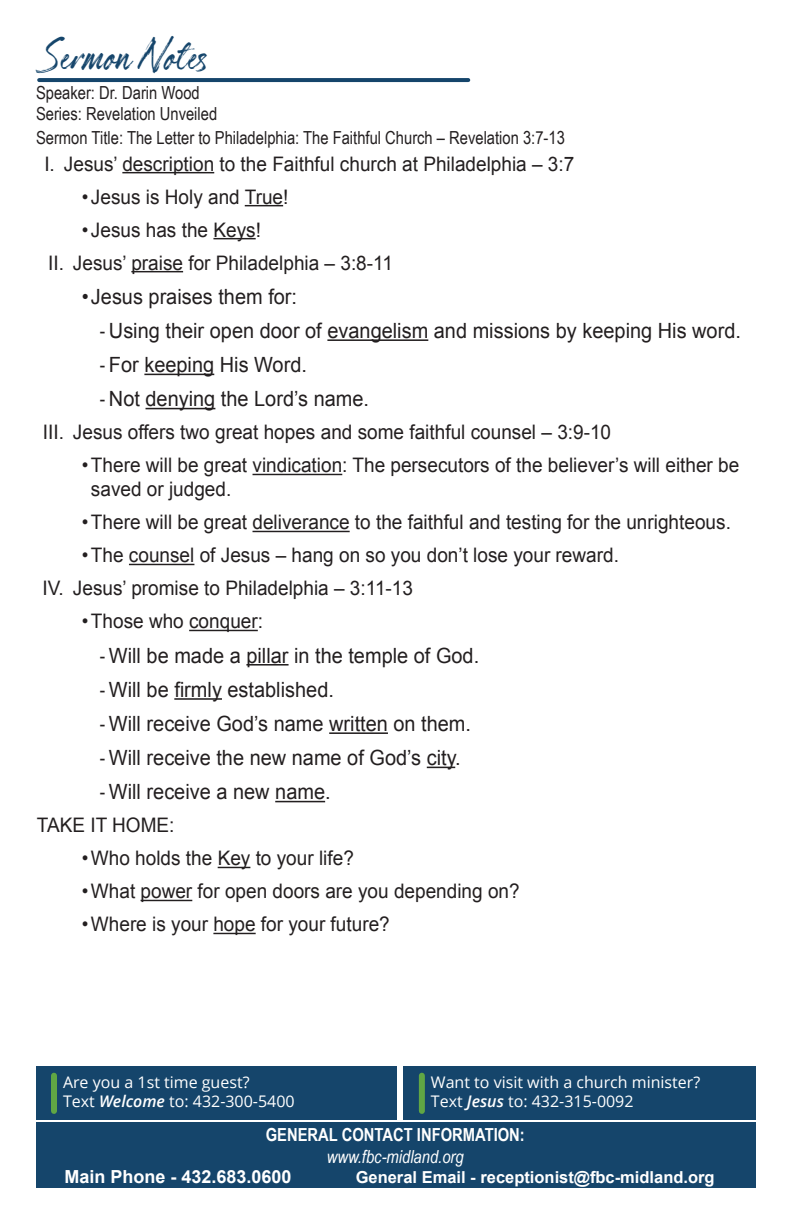
<style>
.page{position:relative;width:792px;height:1224px;background:#fff}
.page>*{position:absolute;margin:0;border:0;box-sizing:border-box;transform-origin:0 0}
.Setion_hdr{font:24px "Hillstone";color:#15456b}
.t1{font:21px "Arial";color:#231f20;scale:.95 1}
.Sermon_Notest_List_0{font:20px/24px "Arial";color:#231f20;scale:.95 1}
.Sermon_notes_header{font:18px "Arial Narrow";color:#231f20}
.t2{font:700 18px "Arial Narrow";color:#fff}
.t3{font:700 18px "Arial";color:#fff}
.t4{font:italic 18px "Arial Narrow";color:#fff}
.t5{font:700 16.4px "Arial";color:#fff}
.Text_Welcome{font:16px "Open Sans";color:#fff}
.s1{font-family:"Arial Narrow"}
.s2{font-weight:600;font-style:italic}
</style>
<div class="page">
<div style="left:36px;top:1122px;width:720px;height:66px;background:#15456b"></div>
<svg style="left:39px;top:78px;width:429px;height:4px;background:#18476d"></svg>
<hr style="left:122px;top:172px;width:92px;height:1px;background:#231f20">
<hr style="left:245px;top:205px;width:38px;height:1px;background:#231f20">
<hr style="left:213px;top:238px;width:43px;height:1px;background:#231f20">
<hr style="left:131px;top:271px;width:52px;height:1px;background:#231f20">
<hr style="left:327px;top:339px;width:101px;height:2px;background:#231f20">
<hr style="left:144px;top:374px;width:70px;height:1px;background:#231f20">
<hr style="left:146px;top:408px;width:69px;height:1px;background:#231f20">
<hr style="left:253px;top:474px;width:89px;height:1px;background:#231f20">
<hr style="left:253px;top:531px;width:97px;height:1px;background:#231f20">
<hr style="left:129px;top:564px;width:65px;height:1px;background:#231f20">
<hr style="left:189px;top:630px;width:69px;height:1px;background:#231f20">
<hr style="left:246px;top:664px;width:43px;height:2px;background:#231f20">
<hr style="left:174px;top:698px;width:48px;height:2px;background:#231f20">
<hr style="left:329px;top:732px;width:59px;height:2px;background:#231f20">
<svg style="left:427px;top:767px;width:28px;height:1px"></svg>
<hr style="left:275px;top:801px;width:50px;height:1px;background:#231f20">
<hr style="left:218px;top:867px;width:32px;height:1px;background:#231f20">
<hr style="left:141px;top:900px;width:51px;height:1px;background:#231f20">
<hr style="left:213px;top:933px;width:43px;height:1px;background:#231f20">
<div style="left:36px;top:1067px;width:361px;height:53px;background:#15456b"></div>
<div style="left:51px;top:1076px;width:6px;height:35px;background:#60a644"></div>
<div style="left:404px;top:1067px;width:352px;height:53px;background:#15456b"></div>
<div style="left:419px;top:1076px;width:6px;height:35px;background:#60a644"></div>
<p class="Setion_hdr" style="left:39px;top:48px;width:172px">Sermon Notes</p>
<p class="Sermon_notes_header" style="left:36px;top:79px;width:165px">Speaker: Dr. Darin Wood</p>
<p class="Sermon_notes_header" style="left:36px;top:101px;width:183px">Series: Revelation Unveiled</p>
<p class="Sermon_notes_header" style="left:36px;top:125px;width:530px">Sermon Title: The Letter to Philadelphia: The Faithful Church – Revelation 3:7-13</p>
<p class="Sermon_Notest_List_0" style="left:44px;top:152px;width:559px">I. Jesus’ description to the Faithful church at Philadelphia – 3:7</p>
<p class="Sermon_Notest_List_0" style="left:82px;top:185px;width:219px">•Jesus is Holy and True!</p>
<p class="Sermon_Notest_List_0" style="left:82px;top:218px;width:190px">•Jesus has the Keys!</p>
<p class="Sermon_Notest_List_0" style="left:48px;top:251px;width:365px">II. Jesus’ praise for Philadelphia – 3:8-11</p>
<p class="t1" style="left:82px;top:283px;width:228px">•Jesus praises them for:</p>
<p class="t1" style="left:100px;top:317px;width:676px"><span class="s1">-</span> Using their open door of evangelism and missions by keeping His word.</p>
<p class="t1" style="left:100px;top:351px;width:219px"><span class="s1">-</span> For keeping His Word.</p>
<p class="t1" style="left:100px;top:385px;width:285px"><span class="s1">-</span> Not denying the Lord’s name.</p>
<p class="Sermon_Notest_List_0" style="left:43px;top:421px;width:600px">III. Jesus offers two great hopes and some faithful counsel – 3:9-10</p>
<p class="Sermon_Notest_List_0" style="left:91px;top:454px;width:684px;text-indent:-9px">•There will be great vindication: The persecutors of the believer’s will either be saved or judged.</p>
<p class="Sermon_Notest_List_0" style="left:82px;top:511px;width:685px">•There will be great deliverance to the faithful and testing for the unrighteous.</p>
<p class="Sermon_Notest_List_0" style="left:82px;top:544px;width:567px">•The counsel of Jesus – hang on so you don’t lose your reward.</p>
<p class="Sermon_Notest_List_0" style="left:42px;top:577px;width:392px">IV. Jesus’ promise to Philadelphia – 3:11-13</p>
<p class="Sermon_Notest_List_0" style="left:82px;top:610px;width:192px">•Those who conquer:</p>
<p class="t1" style="left:100px;top:641px;width:401px"><span class="s1">-</span> Will be made a pillar in the temple of God.</p>
<p class="t1" style="left:100px;top:676px;width:248px"><span class="s1">-</span> Will be firmly established.</p>
<p class="t1" style="left:100px;top:710px;width:392px"><span class="s1">-</span> Will receive God’s name written on them.</p>
<p class="t1" style="left:100px;top:744px;width:381px"><span class="s1">-</span> Will receive the new name of God’s city.</p>
<p class="t1" style="left:100px;top:778px;width:244px"><span class="s1">-</span> Will receive a new name.</p>
<p class="Sermon_Notest_List_0" style="left:37px;top:814px;width:146px">TAKE IT HOME:</p>
<p class="Sermon_Notest_List_0" style="left:82px;top:847px;width:288px">•Who holds the Key to your life?</p>
<p class="Sermon_Notest_List_0" style="left:82px;top:880px;width:462px">•What power for open doors are you depending on?</p>
<p class="Sermon_Notest_List_0" style="left:82px;top:913px;width:326px">•Where is your hope for your future?</p>
<p class="Text_Welcome" style="left:63px;top:1071px;width:188px">Are you a 1st time guest?</p>
<p class="Text_Welcome" style="left:63px;top:1090px;width:233px">Text <span class="s2">Welcome</span> to: 432-300-5400</p>
<p class="Text_Welcome" style="left:431px;top:1071px;width:271px">Want to visit with a church minister?</p>
<p class="Text_Welcome" style="left:431px;top:1090px;width:204px">Text <span class="s2">Jesus</span> to: 432-315-0092</p>
<p class="t2" style="left:266px;top:1121px;width:261px">GENERAL CONTACT INFORMATION:</p>
<p class="t4" style="left:327px;top:1144px;width:138px">www.fbc-midland.org</p>
<p class="t3" style="left:64px;top:1165px;width:229px">Main Phone - 432.683.0600</p>
<p class="t5" style="left:356px;top:1167px;width:361px">General Email - receptionist@fbc-midland.org</p>
</div>
